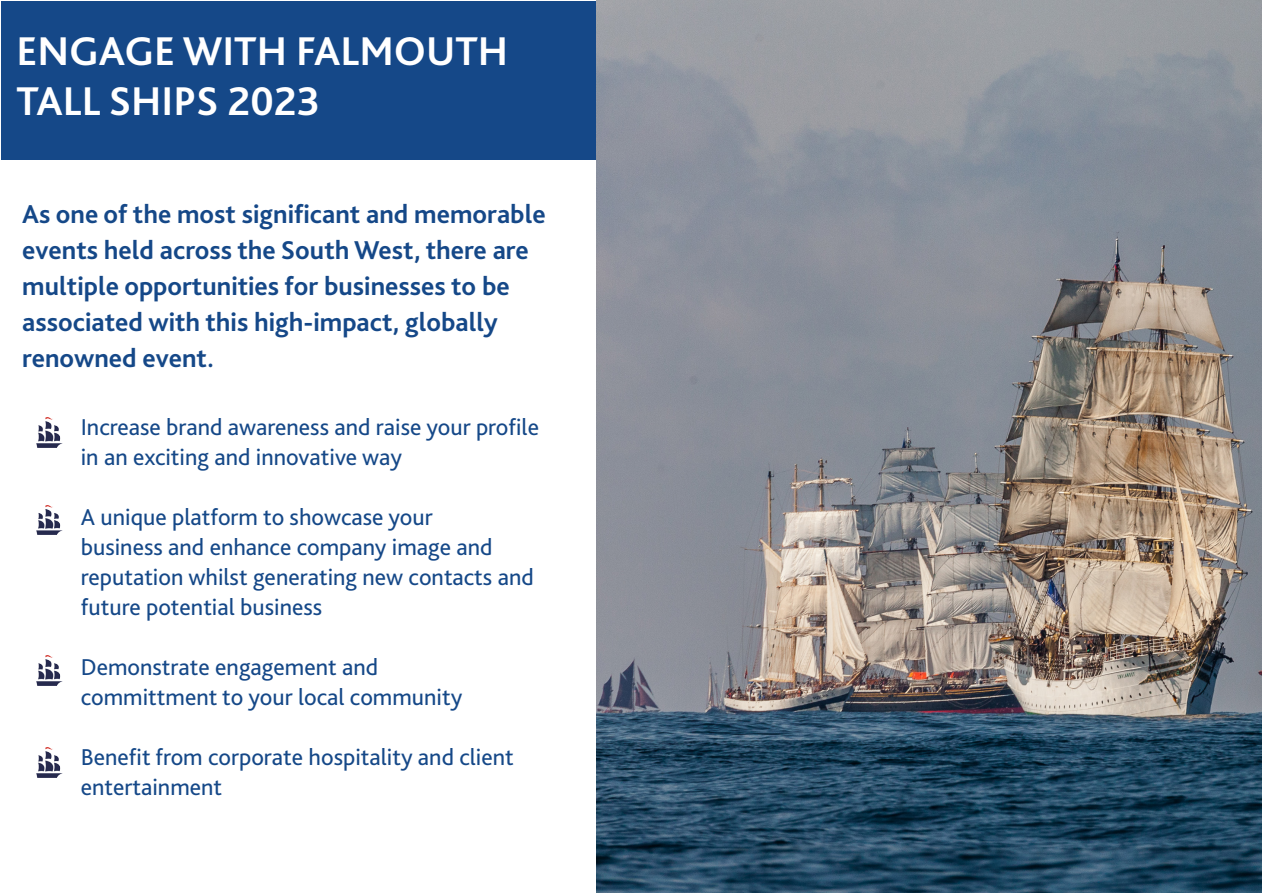
<style>
.page{position:relative;width:1263px;height:893px;background:#fff}
.page>*{position:absolute;margin:0;border:0;box-sizing:border-box;transform-origin:0 0}
.t1{font:700 42px/50.4px "Bliss 2";color:#fff}
.t2{font:700 27px/36px "Bliss 2";color:#154888}
.t3{font:24px/30px "Bliss 2";color:#154888}
</style>
<div class="page">
<img style="left:596px;top:0;width:666px;height:892px">
<div style="left:1px;top:1px;width:594px;height:158px;background:#154888"></div>
<img style="left:37px;top:417px;width:26px;height:30px">
<img style="left:37px;top:505px;width:26px;height:30px">
<img style="left:37px;top:655px;width:26px;height:30px">
<img style="left:37px;top:747px;width:26px;height:30px">
<p class="t1" style="left:16px;top:25px;width:493px">ENGAGE WITH FALMOUTH<br>TALL SHIPS 2023</p>
<p class="t2" style="left:22px;top:195px;width:525px">As one of the most significant and memorable events held across the South West, there are multiple opportunities for businesses to be</p>
<p class="t2" style="left:22px;top:303px;width:477px">associated with this high-impact, globally</p>
<p class="t2" style="left:22px;top:339px;width:193px">renowned event.</p>
<p class="t3" style="left:81px;top:411px;width:460px">Increase brand awareness and raise your profile in an exciting and innovative way</p>
<p class="t3" style="left:81px;top:501px;width:353px">A unique platform to showcase your</p>
<p class="t3" style="left:81px;top:531px;width:413px">business and enhance company image and</p>
<p class="t3" style="left:81px;top:561px;width:454px">reputation whilst generating new contacts and future potential business</p>
<p class="t3" style="left:81px;top:651px;width:299px">Demonstrate engagement and</p>
<p class="t3" style="left:81px;top:681px;width:383px">committment to your local community</p>
<p class="t3" style="left:81px;top:741px;width:434px">Benefit from corporate hospitality and client</p>
<p class="t3" style="left:81px;top:771px;width:143px">entertainment</p>
</div>
